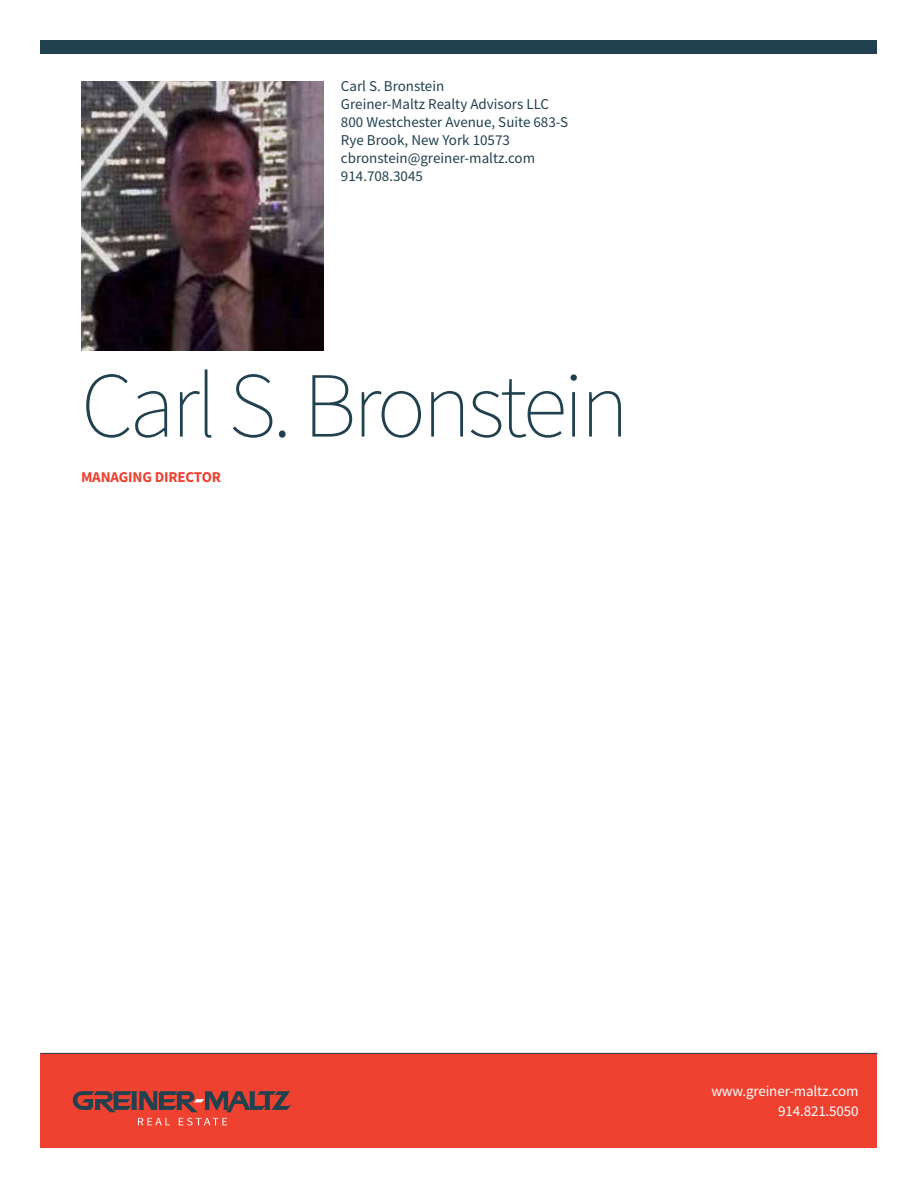
<style>
.page{position:relative;width:918px;height:1188px;background:#fff}
.page>*{position:absolute;margin:0;border:0;box-sizing:border-box;transform-origin:0 0}
.t1{font:200 93px "Source Sans Pro";letter-spacing:-.04em;color:#22414e}
.t2{font:15px/18px "Source Sans Pro";color:#22414e}
.t3{font:15px/19.5px "Source Sans Pro";letter-spacing:-.01em;color:#fff;text-align:right}
.t4{font:700 15px "Source Sans Pro";letter-spacing:-.01em;color:#ef4130}
</style>
<div class="page">
<div style="left:40px;top:40px;width:838px;height:14px;background:#22414e"></div>
<div style="left:40px;top:1053px;width:838px;height:95px;background:#ef4130"></div>
<hr style="left:40px;top:1053px;width:838px;height:1px;background:#22414e">
<svg style="left:138px;top:1118px;width:32px;height:7px"></svg>
<svg style="left:179px;top:1118px;width:48px;height:7px"></svg>
<svg style="left:72px;top:1091px;width:220px;height:21px"></svg>
<img style="left:81px;top:81px;width:243px;height:270px">
<p class="t2" style="left:341px;top:77px;width:229px">Carl S. Bronstein<br>Greiner-Maltz Realty Advisors LLC<br>800 Westchester Avenue, Suite 683-S<br>Rye Brook, New York 10573 cbronstein@greiner-maltz.com<br>914.708.3045</p>
<h1 class="t1" style="left:81px;top:350px;width:550px">Carl S. Bronstein</h1>
<p class="t4" style="left:81px;top:466px;width:142px">MANAGING DIRECTOR</p>
<p class="t3" style="left:711px;top:1081px;width:149px">www.greiner-maltz.com<br>914.821.5050</p>
</div>
